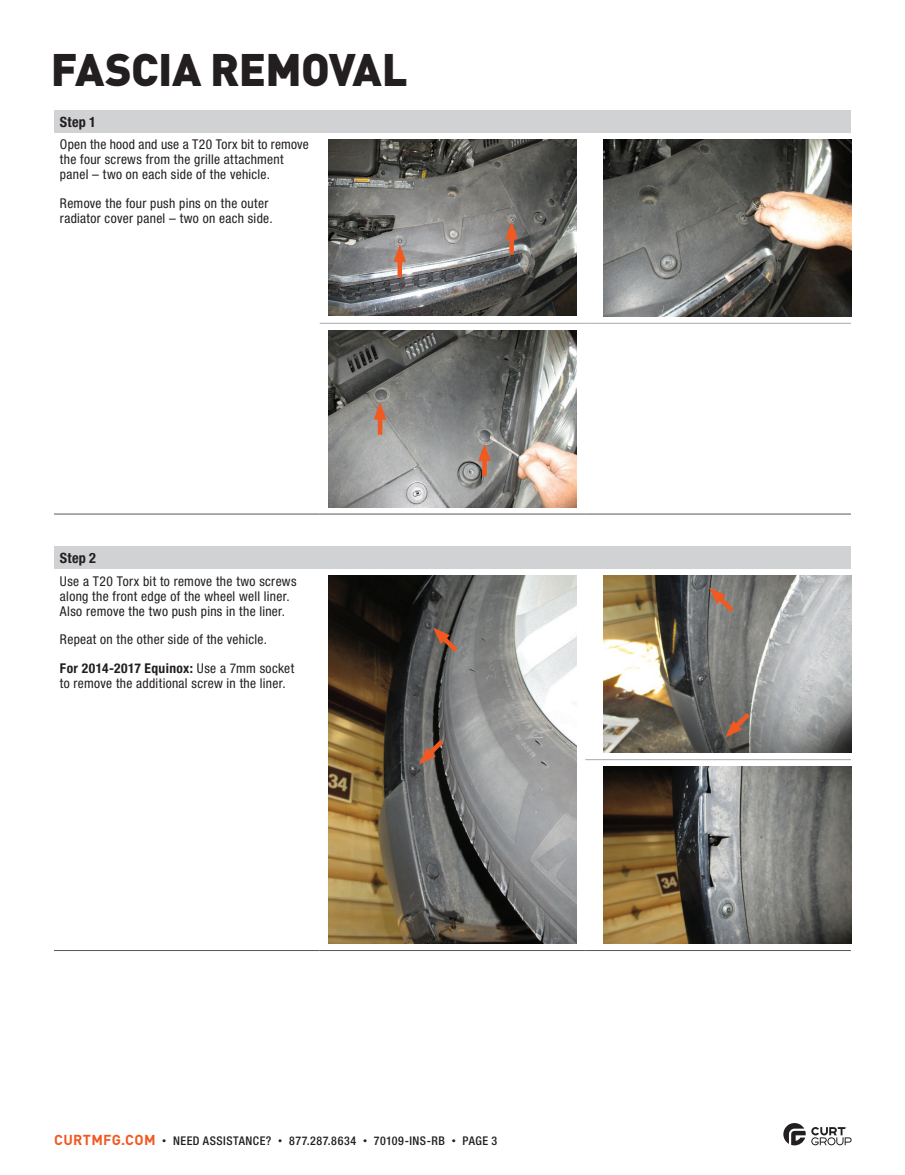
<style>
.page{position:relative;width:905px;height:1175px;background:#fff}
.page>*{position:absolute;margin:0;border:0;box-sizing:border-box;transform-origin:0 0}
.t1{font:900 45px "DINOT";letter-spacing:-.015em;color:#231f20}
.t2{font:700 condensed 14.25px "Helvetica Neue LT Std";letter-spacing:.015em;color:#231f20}
.t3{font:condensed 13.5px/15px "Helvetica Neue LT Std";letter-spacing:.02em;color:#231f20}
.t4{font:500 condensed 12px "Helvetica Neue LT Std";letter-spacing:.04em;color:#231f20}
.s1{font-weight:700}
.s2{font-family:"DINOT";font-weight:700;font-stretch:normal;font-size:14.25px;color:#f15921}
.s3{font-family:"DINOT";font-weight:400;font-stretch:normal;font-size:9px}
</style>
<div class="page">
<svg style="left:783px;top:1123px;width:68px;height:22px"></svg>
<div style="left:54px;top:110px;width:796px;height:22px;background:#d1d2d4"></div>
<hr style="left:320px;top:513px;width:265px;height:1px;background:#57585a">
<hr style="left:585px;top:513px;width:265px;height:1px;background:#57585a">
<hr style="left:320px;top:323px;width:265px;height:1px;background:#a8a9ad">
<hr style="left:585px;top:323px;width:265px;height:1px;background:#a8a9ad">
<hr style="left:54px;top:513px;width:266px;height:1px;background:#57585a">
<img style="left:329px;top:139px;width:247px;height:176px">
<img style="left:603px;top:139px;width:248px;height:177px">
<img style="left:329px;top:330px;width:247px;height:177px">
<div style="left:54px;top:547px;width:796px;height:22px;background:#d1d2d4"></div>
<hr style="left:585px;top:950px;width:265px;height:1px;background:#57585a">
<hr style="left:585px;top:759px;width:265px;height:1px;background:#a8a9ad">
<hr style="left:54px;top:950px;width:266px;height:1px;background:#57585a">
<hr style="left:320px;top:950px;width:265px;height:1px;background:#57585a">
<img style="left:329px;top:576px;width:247px;height:367px">
<img style="left:603px;top:576px;width:248px;height:176px">
<img style="left:603px;top:766px;width:248px;height:177px">
<div style="left:397px;top:255px;width:5px;height:22px;background:#f15921"></div>
<svg style="left:393px;top:244px;width:13px;height:18px"></svg>
<hr style="left:378px;top:413px;width:4px;height:22px;background:#f15921">
<svg style="left:374px;top:402px;width:12px;height:17px"></svg>
<div style="left:509px;top:232px;width:5px;height:22px;background:#f15921"></div>
<svg style="left:505px;top:222px;width:13px;height:17px"></svg>
<div style="left:482px;top:455px;width:5px;height:21px;background:#f15921"></div>
<svg style="left:478px;top:444px;width:13px;height:17px"></svg>
<svg style="left:709px;top:587px;width:29px;height:30px"></svg>
<svg style="left:433px;top:627px;width:29px;height:29px"></svg>
<svg style="left:725px;top:708px;width:29px;height:29px"></svg>
<svg style="left:419px;top:735px;width:29px;height:29px"></svg>
<h1 class="t1" style="left:51px;top:34px;width:358px">FASCIA REMOVAL</h1>
<p class="t2" style="left:60px;top:113px;width:38px">Step 1</p>
<p class="t3" style="left:60px;top:137px;width:250px">Open the hood and use a T20 Torx bit to remove the four screws from the grille attachment panel – two on each side of the vehicle.</p>
<p class="t3" style="left:60px;top:195px;width:214px">Remove the four push pins on the outer radiator cover panel – two on each side.</p>
<p class="t2" style="left:60px;top:549px;width:38px">Step 2</p>
<p class="t3" style="left:60px;top:573px;width:238px">Use a T20 Torx bit to remove the two screws along the front edge of the wheel well liner.<br>Also remove the two push pins in the liner.</p>
<p class="t3" style="left:60px;top:625px;width:236px;line-height:28.5px">Repeat on the other side of the vehicle.<br><span class="s1">For 2014-2017 Equinox:</span> Use a 7mm socket</p>
<p class="t3" style="left:60px;top:675px;width:227px">to remove the additional screw in the liner.</p>
<p class="t4" style="left:54px;top:1133px;width:444px"><span class="s2">CURTMFG.COM</span> <span class="s3">•</span> NEED ASSISTANCE? <span class="s3">•</span> 877.287.8634 <span class="s3">•</span> 70109-INS-RB <span class="s3">•</span> PAGE 3</p>
</div>
